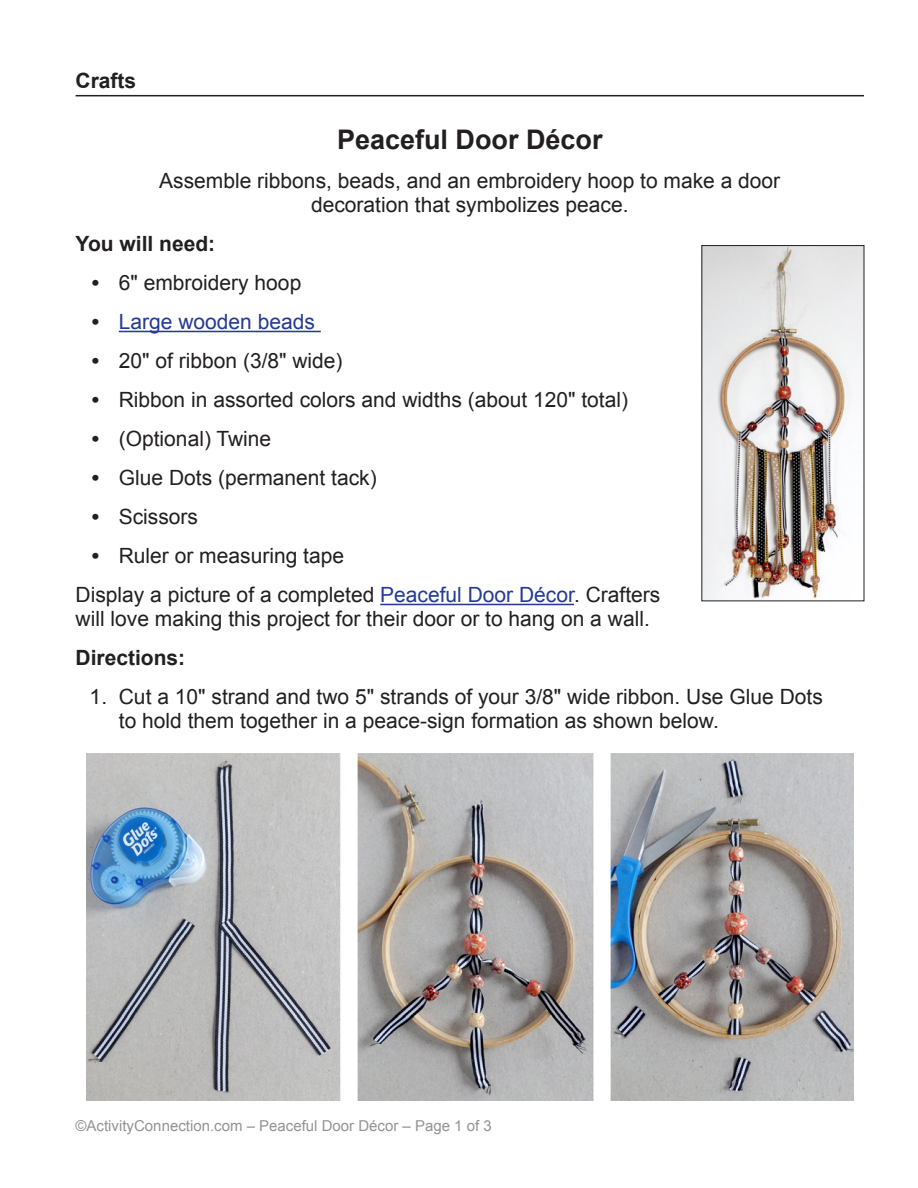
<style>
.page{position:relative;width:918px;height:1188px;background:#fff}
.page>*{position:absolute;margin:0;border:0;box-sizing:border-box;transform-origin:0 0}
.t1{font:700 27px "Arial";color:#231f20}
.t2{font:21px/24px "Arial";color:#231f20}
.t3{font:700 21px "Arial";color:#231f20}
.t4{font:21px "Arial";color:#243a95}
.t5{font:15px "Arial";color:#939393}
.s1{font-weight:700}
.s2{font-weight:700;color:#231f20}
.s3{color:#243a95}
</style>
<div class="page">
<hr style="left:76px;top:95px;width:788px;height:1px;background:#231f20">
<hr style="left:119px;top:331px;width:202px;height:1px;background:#243a95">
<hr style="left:380px;top:604px;width:194px;height:1px;background:#243a95">
<img style="left:86px;top:754px;width:767px;height:346px">
<img style="left:703px;top:247px;width:159px;height:352px">
<p class="t3" style="left:76px;top:66px;width:62px">Crafts</p>
<p class="t1" style="left:337px;top:122px;width:267px">Peaceful Door Décor</p>
<p class="t2" style="left:159px;top:169px;width:622px;text-align:center">Assemble ribbons, beads, and an embroidery hoop to make a door decoration that symbolizes peace.</p>
<p class="t3" style="left:76px;top:230px;width:141px">You will need:</p>
<p class="t2" style="left:92px;top:271px;width:211px"><span class="s1">•</span> 6" embroidery hoop</p>
<p class="t4" style="left:92px;top:308px;width:225px"><span class="s2">•</span> Large wooden beads</p>
<p class="t2" style="left:92px;top:349px;width:252px"><span class="s1">•</span> 20" of ribbon (3/8" wide)</p>
<p class="t2" style="left:92px;top:388px;width:538px"><span class="s1">•</span> Ribbon in assorted colors and widths (about 120" total)</p>
<p class="t2" style="left:92px;top:427px;width:181px"><span class="s1">•</span> (Optional) Twine</p>
<p class="t2" style="left:92px;top:466px;width:286px"><span class="s1">•</span> Glue Dots (permanent tack)</p>
<p class="t2" style="left:92px;top:505px;width:108px"><span class="s1">•</span> Scissors</p>
<p class="t2" style="left:76px;top:537px;width:586px;line-height:39px;text-indent:16px"><span class="s1">•</span> Ruler or measuring tape<br>Display a picture of a completed <span class="s3">Peaceful Door Décor</span>. Crafters</p>
<p class="t2" style="left:76px;top:607px;width:576px">will love making this project for their door or to hang on a wall.</p>
<p class="t3" style="left:76px;top:644px;width:111px">Directions:</p>
<p class="t2" style="left:119px;top:685px;width:706px;text-indent:-29px">1. Cut a 10" strand and two 5" strands of your 3/8" wide ribbon. Use Glue Dots to hold them together in a peace-sign formation as shown below.</p>
<p class="t5" style="left:76px;top:1115px;width:418px">©ActivityConnection.com – Peaceful Door Décor – Page 1 of 3</p>
</div>
